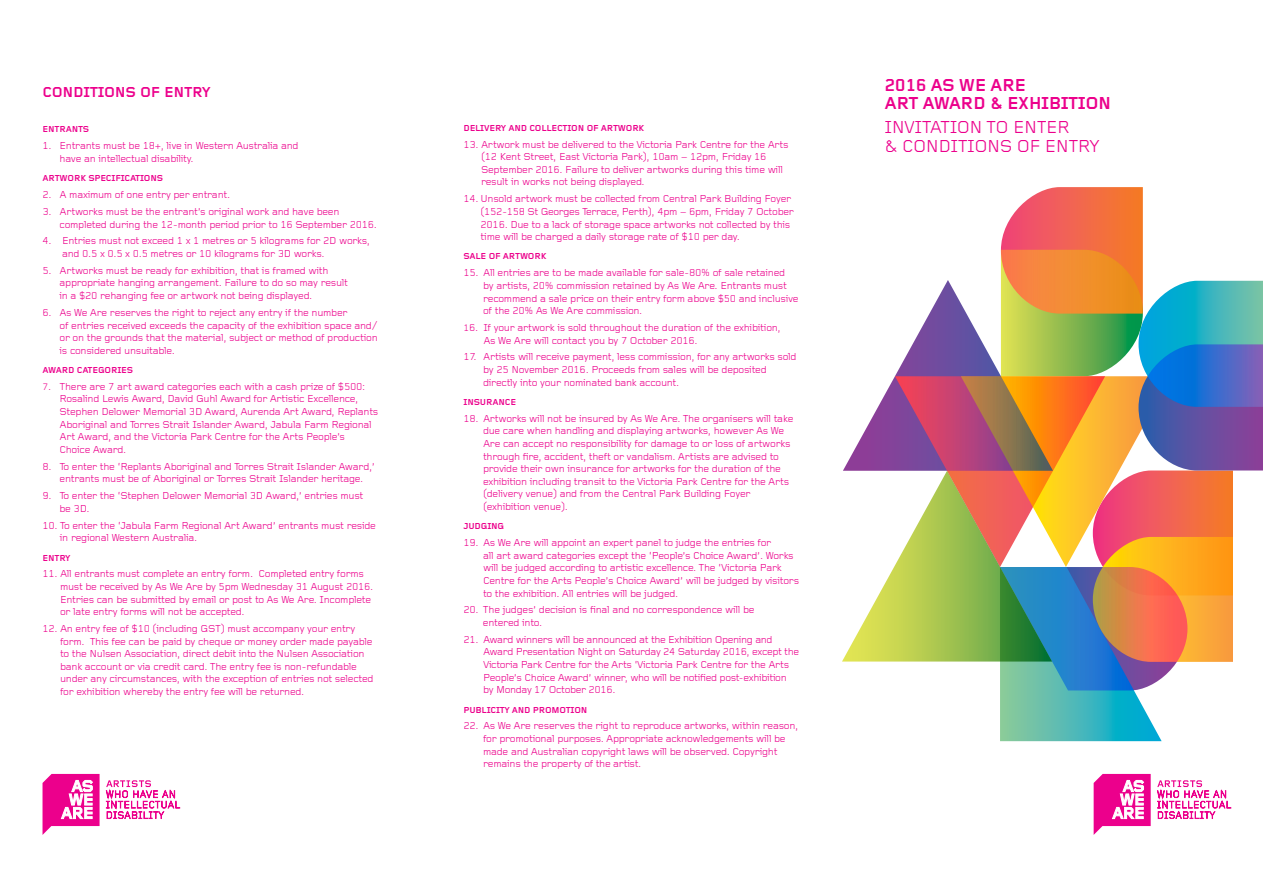
<style>
.page{position:relative;width:1263px;height:893px;background:#fff}
.page>*{position:absolute;margin:0;border:0;box-sizing:border-box;transform-origin:0 0}
.t1{font:18px/19.5px "Foundry Gridnik";letter-spacing:-.03em;color:#ec008c}
.t2{font:700 18px/18px "Foundry Gridnik";letter-spacing:-.03em;color:#ec008c}
.t3{font:700 15px "Foundry Gridnik";letter-spacing:-.02em;color:#ec008c}
.t4{font:10.5px/12.6px "Foundry Gridnik";letter-spacing:-.03em;color:#ec008c}
.t5{font:700 9px "Foundry Gridnik";letter-spacing:-.02em;color:#ec008c}
.s1{font-size:9.75px}
</style>
<div class="page">
<svg style="left:842px;top:187px;width:421px;height:554px"></svg>
<svg style="left:1157px;top:780px;width:74px;height:39px"></svg>
<svg style="left:1094px;top:774px;width:57px;height:61px"></svg>
<svg style="left:106px;top:780px;width:74px;height:39px"></svg>
<svg style="left:43px;top:774px;width:57px;height:61px"></svg>
<h2 class="t3" style="left:43px;top:84px;width:170px">CONDITIONS OF ENTRY</h2>
<p class="t5" style="left:43px;top:125px;width:48px">ENTRANTS</p>
<p class="t4" style="left:60px;top:140px;width:241px;text-indent:-17px">1. Entrants must be 18+, live in Western Australia and have an intellectual disability.</p>
<p class="t5" style="left:43px;top:173px;width:122px">ARTWORK SPECIFICATIONS</p>
<p class="t4" style="left:43px;top:189px;width:189px">2. A maximum of one entry per entrant.</p>
<p class="t4" style="left:60px;top:206px;width:319px;text-indent:-17px">3. Artworks must be the entrant’s original work and have been completed during the 12-month period prior to 16 September 2016.</p>
<p class="t4" style="left:62px;top:235px;width:310px;text-indent:-19px">4. Entries must not exceed 1 x 1 metres or 5 kilograms for 2D works, and 0.5 x 0.5 x 0.5 metres or 10 kilograms for 3D works.</p>
<p class="t4" style="left:60px;top:265px;width:290px;text-indent:-17px">5. Artworks must be ready for exhibition, that is framed with appropriate hanging arrangement. Failure to do so may result in a $20 rehanging fee or artwork not being displayed.</p>
<p class="t4" style="left:60px;top:307px;width:320px;text-indent:-17px">6. As We Are reserves the right to reject any entry if the number<br>of entries received exceeds the capacity of the exhibition space and/ or on the grounds that the material, subject or method of production is considered unsuitable.</p>
<p class="t5" style="left:43px;top:365px;width:92px">AWARD CATEGORIES</p>
<p class="t4" style="left:60px;top:381px;width:320px;text-indent:-17px"><span class="s1">7</span>. There are 7 art award categories each with a cash prize of $500:<br>Rosalind Lewis Award, David Guhl Award for Artistic Excellence, Stephen Delower Memorial 3D Award, Aurenda Art Award, Replants Aboriginal and Torres Strait Islander Award, Jabula Farm Regional Art Award, and the Victoria Park Centre for the Arts People’s Choice Award.</p>
<p class="t4" style="left:43px;top:460px;width:334px;text-align:center">8. To enter the ‘Replants Aboriginal and Torres Strait Islander Award,’ entrants must be of Aboriginal or Torres Strait Islander heritage.</p>
<p class="t4" style="left:60px;top:490px;width:305px;text-indent:-17px">9. To enter the ‘Stephen Delower Memorial 3D Award,’ entries must be 3D.</p>
<p class="t4" style="left:60px;top:519px;width:318px;text-indent:-17px">10. To enter the ‘Jabula Farm Regional Art Award’ entrants must reside in regional Western Australia.</p>
<p class="t5" style="left:43px;top:553px;width:30px">ENTRY</p>
<p class="t4" style="left:60px;top:568px;width:315px;text-indent:-18px">11. All entrants must complete an entry form. Completed entry forms must be received by As We Are by 5pm Wednesday 31 August 2016.<br>Entries can be submitted by email or post to As We Are. Incomplete or late entry forms will not be accepted.</p>
<p class="t4" style="left:60px;top:623px;width:315px;text-indent:-18px">12. An entry fee of $10 (including GST) must accompany your entry form. This fee can be paid by cheque or money order made payable to the Nulsen Association, direct debit into the Nulsen Association bank account or via credit card. The entry fee is non-refundable under any circumstances, with the exception of entries not selected for exhibition whereby the entry fee will be returned.</p>
<p class="t5" style="left:463px;top:123px;width:182px">DELIVERY AND COLLECTION OF ARTWORK</p>
<p class="t4" style="left:481px;top:138px;width:309px;text-indent:-18px">13. Artwork must be delivered to the Victoria Park Centre for the Arts (12 Kent Street, East Victoria Park), 10am – 12pm, Friday 16<br>September 2016. Failure to deliver artworks during this time will result in works not being displayed.</p>
<p class="t4" style="left:480px;top:193px;width:315px;text-indent:-17px">14. Unsold artwork must be collected from Central Park Building Foyer (152-158 St Georges Terrace, Perth), 4pm – 6pm, Friday 7 October 2016. Due to a lack of storage space artworks not collected by this time will be charged a daily storage rate of $10 per day.</p>
<p class="t5" style="left:463px;top:251px;width:84px">SALE OF ARTWORK</p>
<p class="t4" style="left:483px;top:267px;width:317px;text-indent:-20px">15. All entries are to be made available for sale-80% of sale retained<br>by artists, 20% commission retained by As We Are. Entrants must recommend a sale price on their entry form above $50 and inclusive of the 20% As We Are commission.</p>
<p class="t4" style="left:483px;top:322px;width:299px;text-indent:-20px"><span class="s1">1</span>6. If your artwork is sold throughout the duration of the exhibition,<br>As We Are will contact you by 7 October 2016.</p>
<p class="t4" style="left:483px;top:351px;width:315px;text-indent:-20px">17. Artists will receive payment, less commission, for any artworks sold by 25 November 2016. Proceeds from sales will be deposited directly into your nominated bank account.</p>
<p class="t5" style="left:463px;top:397px;width:54px">INSURANCE</p>
<p class="t4" style="left:483px;top:412px;width:312px;text-indent:-19px">18. Artworks will not be insured by As We Are. The organisers will take due care when handling and displaying artworks, however As We Are can accept no responsibility for damage to or loss of artworks through fire, accident, theft or vandalism. Artists are advised to provide their own insurance for artworks for the duration of the exhibition including transit to the Victoria Park Centre for the Arts (delivery venue) and from the Central Park Building Foyer (exhibition venue).</p>
<p class="t5" style="left:463px;top:521px;width:42px">JUDGING</p>
<p class="t4" style="left:483px;top:537px;width:318px;text-indent:-20px">19. As We Are will appoint an expert panel to judge the entries for<br>all art award categories except the ‘People’s Choice Award’. Works will be judged according to artistic excellence. The ‘Victoria Park Centre for the Arts People’s Choice Award’ will be judged by visitors to the exhibition. All entries will be judged.</p>
<p class="t4" style="left:483px;top:604px;width:273px;text-indent:-19px">20. The judges’ decision is final and no correspondence will be entered into.</p>
<p class="t4" style="left:483px;top:634px;width:318px;text-indent:-20px">21. Award winners will be announced at the Exhibition Opening and Award Presentation Night on Saturday 24 Saturday 2016, except the Victoria Park Centre for the Arts ‘Victoria Park Centre for the Arts People’s Choice Award’ winner, who will be notified post-exhibition by Monday 17 October 2016.</p>
<p class="t5" style="left:463px;top:705px;width:125px">PUBLICITY AND PROMOTION</p>
<p class="t4" style="left:483px;top:720px;width:317px;text-indent:-20px">22. As We Are reserves the right to reproduce artworks, within reason, for promotional purposes. Appropriate acknowledgements will be made and Australian copyright laws will be observed. Copyright remains the property of the artist.</p>
<h1 class="t2" style="left:884px;top:77px;width:228px">2016 AS WE ARE<br>ART AWARD &amp; EXHIBITION</h1>
<h1 class="t1" style="left:884px;top:118px;width:217px">INVITATION TO ENTER<br>&amp; CONDITIONS OF ENTRY</h1>
</div>
